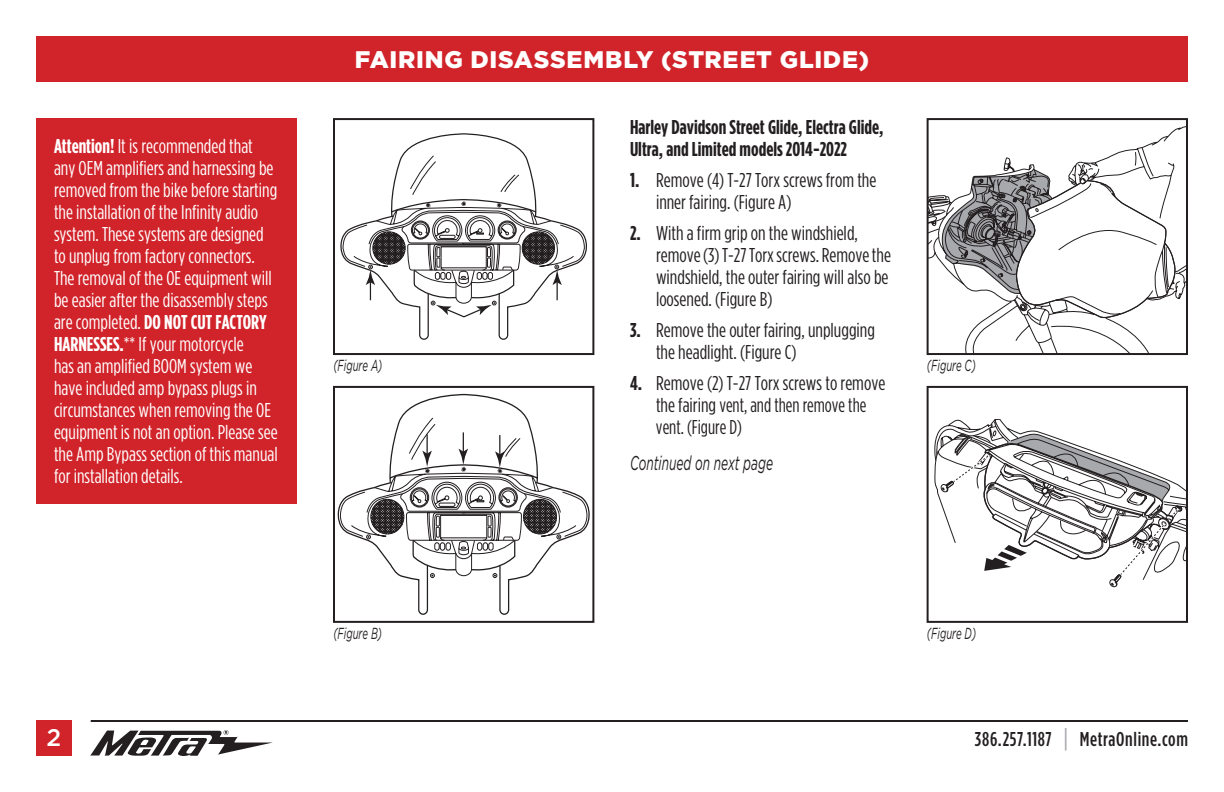
<style>
.page{position:relative;width:1224px;height:792px;background:#fff}
.page>*{position:absolute;margin:0;border:0;box-sizing:border-box;transform-origin:0 0}
.t1{font:900 24px "Gotham";letter-spacing:.03em;color:#fff}
.t2{font:500 24px "Gotham";color:#fff}
.t3{font:20px/22px "Gotham Condensed";color:#fff}
.t4{font:20px/22px "Gotham Condensed";color:#231f20}
.t5{font:700 20px/22px "Gotham Condensed";color:#231f20}
.t6{font:500 20px "Gotham Condensed";letter-spacing:.03em;color:#231f20}
.t7{font:italic 20px "Gotham";color:#231f20;scale:.6 1}
.t8{font:italic 16px "Gotham";color:#231f20;scale:.6 1}
.s1{font-weight:700}
.s2{font-size:26px;color:#a8a9ad}
</style>
<div class="page">
<div style="left:36px;top:36px;width:1152px;height:45px;background:#d1232a"></div>
<svg style="left:90px;top:730px;width:183px;height:26px"></svg>
<div style="left:36px;top:720px;width:36px;height:36px;background:#d1232a"></div>
<hr style="left:91px;top:720px;width:1097px;height:2px;background:#231f20">
<svg style="left:338px;top:394px;width:252px;height:221px"></svg>
<div style="left:333px;top:386px;width:261px;height:237px;border:2px solid #231f20"></div>
<svg style="left:937px;top:419px;width:178px;height:169px"></svg>
<svg style="left:935px;top:434px;width:250px;height:153px"></svg>
<div style="left:927px;top:386px;width:261px;height:237px;border:2px solid #231f20"></div>
<svg style="left:340px;top:134px;width:247px;height:206px"></svg>
<div style="left:333px;top:118px;width:261px;height:237px;border:2px solid #231f20"></div>
<svg style="left:930px;top:195px;width:18px;height:76px"></svg>
<svg style="left:948px;top:126px;width:237px;height:226px"></svg>
<div style="left:927px;top:118px;width:261px;height:237px;border:2px solid #231f20"></div>
<div style="left:36px;top:118px;width:261px;height:386px;background:#d1232a"></div>
<p class="t3" style="left:54px;top:135px;width:225px"><span class="s1">Attention!</span> It is recommended that any OEM amplifiers and harnessing be removed from the bike before starting the installation of the Infinity audio system. These systems are designed to unplug from factory connectors.<br>The removal of the OE equipment will be easier after the disassembly steps are completed. <span class="s1">DO NOT CUT FACTORY HARNESSES.</span>** If your motorcycle<br>has an amplified BOOM system we have included amp bypass plugs in circumstances when removing the OE equipment is not an option. Please see the Amp Bypass section of this manual for installation details.</p>
<p class="t1" style="left:355px;top:46px;width:516px">FAIRING DISASSEMBLY (STREET GLIDE)</p>
<p class="t5" style="left:630px;top:116px;width:255px">Harley Davidson Street Glide, Electra Glide,<br>Ultra, and Limited models 2014-2022</p>
<p class="t4" style="left:656px;top:169px;width:222px;text-indent:-26px"><span class="s1">1.</span> Remove (4) T-27 Torx screws from the inner fairing. (Figure A)</p>
<p class="t4" style="left:656px;top:222px;width:236px;text-indent:-26px"><span class="s1">2.</span> With a firm grip on the windshield, remove (3) T-27 Torx screws. Remove the windshield, the outer fairing will also be loosened. (Figure B)</p>
<p class="t4" style="left:656px;top:319px;width:220px;text-indent:-26px"><span class="s1">3.</span> Remove the outer fairing, unplugging the headlight. (Figure C)</p>
<p class="t4" style="left:656px;top:372px;width:231px;text-indent:-26px"><span class="s1">4.</span> Remove (2) T-27 Torx screws to remove the fairing vent, and then remove the vent. (Figure D)</p>
<p class="t7" style="left:630px;top:452px;width:240px">Continued on next page</p>
<p class="t8" style="left:333px;top:357px;width:83px">(Figure A)</p>
<p class="t8" style="left:927px;top:357px;width:83px">(Figure C)</p>
<p class="t8" style="left:333px;top:625px;width:83px">(Figure B)</p>
<p class="t8" style="left:927px;top:625px;width:84px">(Figure D)</p>
<p class="t2" style="left:47px;top:724px;width:16px">2</p>
<p class="t6" style="left:975px;top:728px;width:215px">386.257.1187 <span class="s2">|</span> MetraOnline.com</p>
</div>
